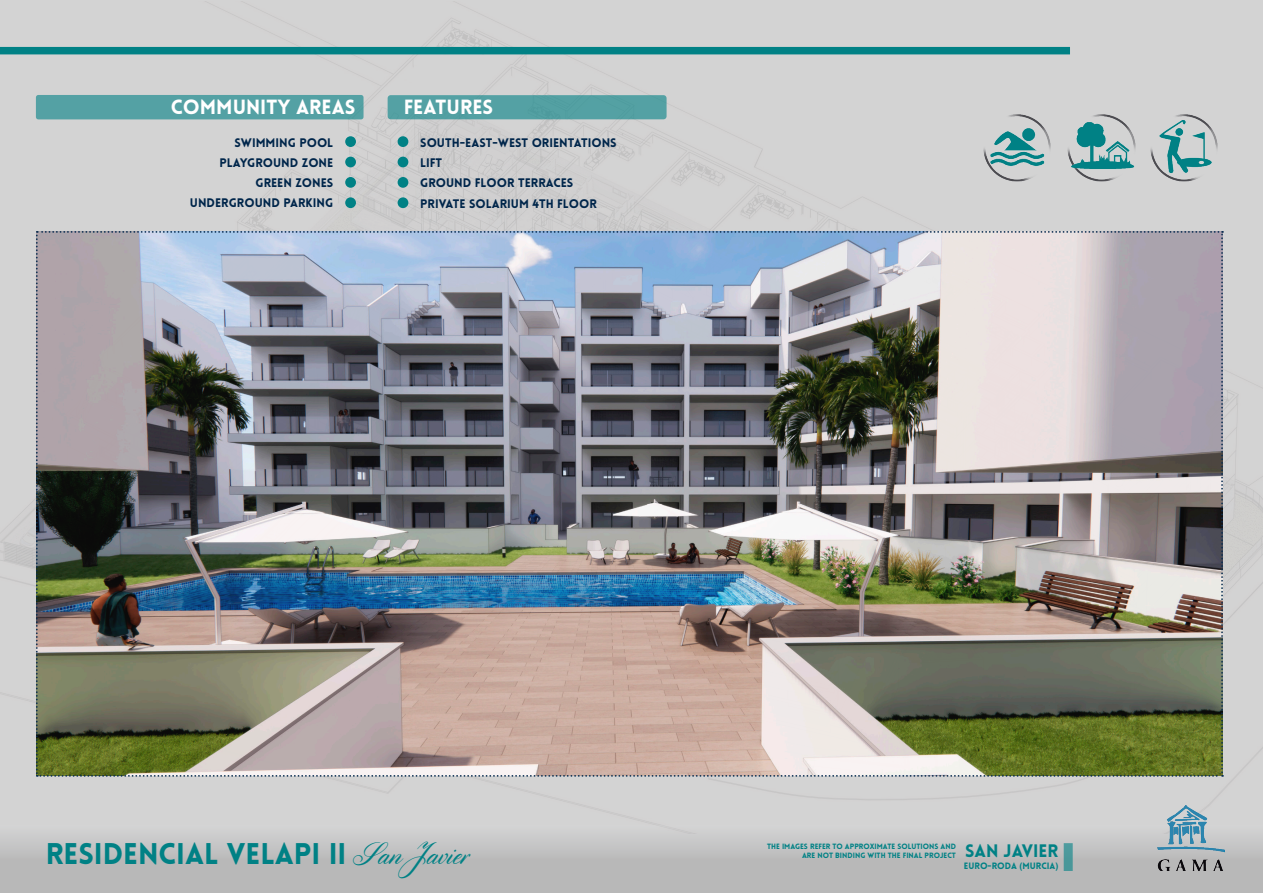
<style>
.page{position:relative;width:1263px;height:893px;background:#d3d3d3}
.page>*{position:absolute;margin:0;border:0;box-sizing:border-box;transform-origin:0 0}
.t1{font:900 29.25px "Lovelo";color:#008185}
.t2{font:900 20.1px "Lovelo";color:#fff}
.t3{font:900 17.7px "Lovelo";color:#008185}
.t4{font:900 12.15px/20.1px "Lovelo";color:#00264b;text-align:right}
.t5{font:900 9px "Lovelo";color:#008185}
.t6{font:900 7.5px/9px "Lovelo";color:#008185;text-align:right}
.s1{font-family:"Cylburn";font-weight:400;font-size:36.45px}
.s2{font-family:"Arial";font-weight:700}
</style>
<div class="page">
<div style="left:0;top:825px;width:1263px;height:68px;background:linear-gradient(to bottom,#cececf,#b2b2b1)"></div>
<div style="left:1064px;top:843px;width:9px;height:28px;background:#4a989a"></div>
<div style="left:0;top:47px;width:1070px;height:7px;background:#008185"></div>
<img style="left:1157px;top:805px;width:67px;height:66px">
<img style="left:36px;top:231px;width:1187px;height:546px">
<img style="left:1150px;top:114px;width:68px;height:68px">
<img style="left:1009px;top:114px;width:27px;height:6px">
<img style="left:1067px;top:114px;width:69px;height:67px">
<img style="left:983px;top:120px;width:68px;height:62px">
<img style="left:1159px;top:120px;width:53px;height:54px">
<div style="left:36px;top:95px;width:327px;height:24px;background:#54a1a4;border-radius:2px"></div>
<div style="left:345px;top:136px;width:11px;height:11px;background:#008185;border-radius:50%"></div>
<div style="left:398px;top:136px;width:10px;height:11px;background:#008185;border-radius:50%"></div>
<div style="left:345px;top:157px;width:11px;height:10px;background:#008185;border-radius:50%"></div>
<div style="left:398px;top:157px;width:10px;height:10px;background:#008185;border-radius:50%"></div>
<div style="left:345px;top:177px;width:11px;height:11px;background:#008185;border-radius:50%"></div>
<div style="left:398px;top:177px;width:10px;height:11px;background:#008185;border-radius:50%"></div>
<div style="left:345px;top:197px;width:11px;height:11px;background:#008185;border-radius:50%"></div>
<div style="left:398px;top:197px;width:10px;height:11px;background:#008185;border-radius:50%"></div>
<div style="left:388px;top:95px;width:278px;height:24px;background:#54a1a4;border-radius:3px"></div>
<h2 class="t2" style="left:171px;top:94px;width:186px">COMMUNITY AREAS</h2>
<p class="t4" style="left:190px;top:133px;width:145px">SWIMMING POOL<br>PLAYGROUND ZONE<br>GREEN ZONES<br>UNDERGROUND PARKING</p>
<p class="t4" style="left:420px;top:133px;width:198px;text-align:left">SOUTH-EAST-WEST ORIENTATIONS<br>LIFT<br>GROUND FLOOR TERRACES<br>PRIVATE SOLARIUM 4TH FLOOR</p>
<h2 class="t2" style="left:404px;top:94px;width:91px">FEATURES</h2>
<h1 class="t1" style="left:46px;top:835px;width:423px">RESIDENCIAL VELAPI II <span class="s1">San Javier</span></h1>
<h3 class="t3" style="left:965px;top:839px;width:95px">SAN JAVIER</h3>
<p class="t6" style="left:767px;top:842px;width:190px">THE IMAGES REFER TO APPROXIMATE SOLUTIONS AND<br>ARE NOT BINDING WITH THE FINAL PROJECT</p>
<p class="t5" style="left:964px;top:860px;width:96px">EURO-RODA <span class="s2">(</span>MURCIA<span class="s2">)</span></p>
</div>
